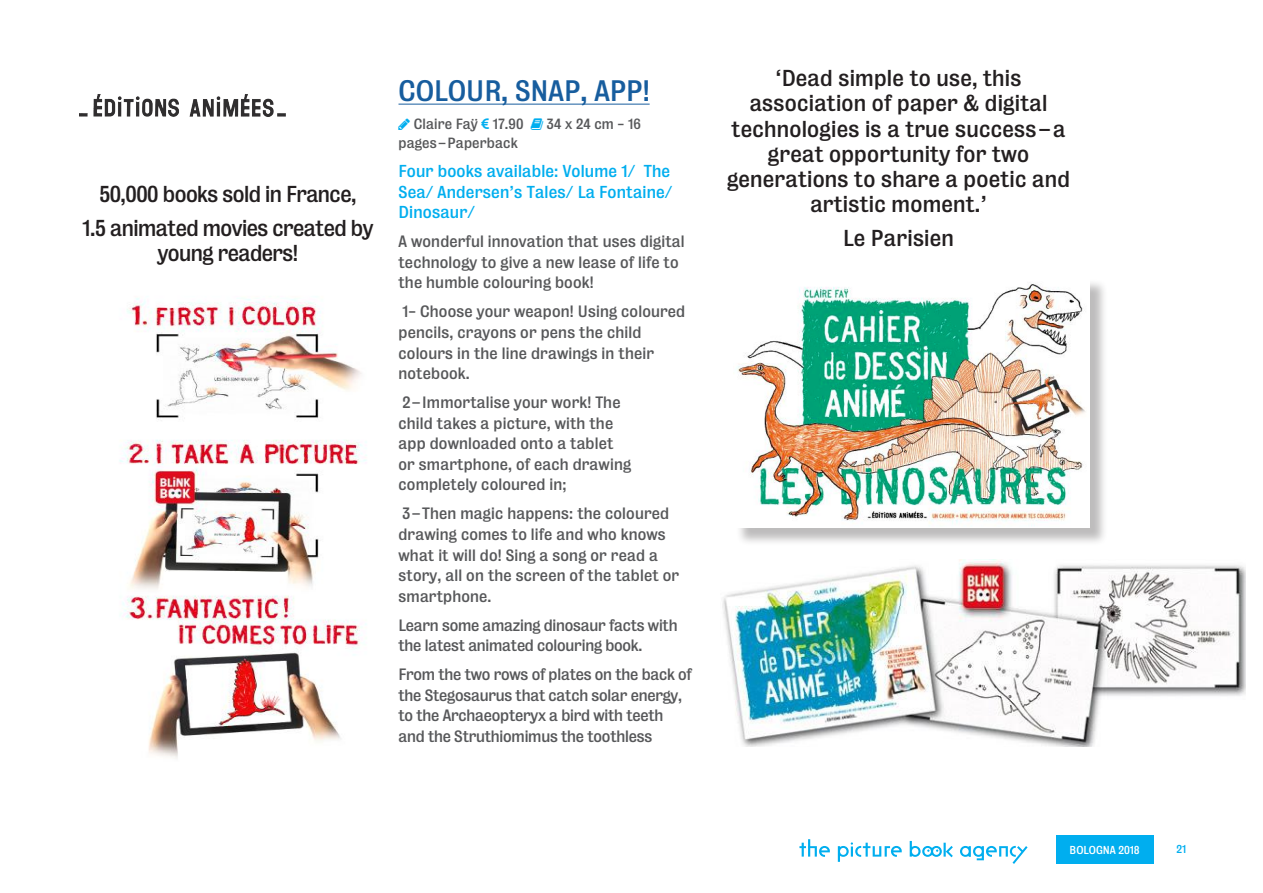
<style>
.page{position:relative;width:1263px;height:893px;background:#fff}
.page>*{position:absolute;margin:0;border:0;box-sizing:border-box;transform-origin:0 0}
.texte{font:27px "Bureau Grot Five Three";color:#175d9e}
.extraits_presse{font:21px/25.2px "Bureau Grot Five Three";letter-spacing:.01em;color:#231f20;text-align:center}
.extraits_presse-2{font:21px/25.2px "Bureau Grot Five Three";letter-spacing:-.025em;color:#231f20;text-align:center}
.cessions_droits{font:15.75px/20.5px "Bureau Grot Five Three";letter-spacing:.01em;color:#00aeef}
.texte-2{font:15px/20.5px "Bureau Grot Five Three";letter-spacing:.01em;color:#57585a}
.texte-3{font:15px/20.5px "Bureau Grot Five Three";letter-spacing:-.015em;color:#57585a}
.cessions_droits-2{font:15px/20.5px "Bureau Grot Five Three";letter-spacing:.01em;color:#57585a}
.infos_techniques{font:13.5px "Bureau Grot Five Three";letter-spacing:.01em;color:#57585a}
.t1{font:10.5px "Bureau Grot Five Three";color:#fff}
.t2{font:10.5px "Bureau Grot Five Three";color:#00aeef}
</style>
<div class="page">
<svg style="left:960px;top:846px;width:67px;height:18px"></svg>
<svg style="left:838px;top:842px;width:64px;height:20px"></svg>
<svg style="left:799px;top:839px;width:31px;height:18px"></svg>
<svg style="left:910px;top:841px;width:43px;height:16px"></svg>
<div style="left:1056px;top:836px;width:97px;height:28px;background:#00aeef"></div>
<hr style="left:398px;top:104px;width:252px;height:1px;background:#175d9e">
<img style="left:79px;top:94px;width:207px;height:23px">
<img style="left:119px;top:298px;width:248px;height:461px">
<div style="left:736px;top:279px;width:372px;height:268px;background:#231f20;opacity:.3"></div>
<img style="left:736px;top:279px;width:354px;height:249px">
<img style="left:722px;top:559px;width:523px;height:188px">
<p class="extraits_presse-2" style="left:99px;top:181px;width:259px">50,000 books sold in France,</p>
<p class="extraits_presse-2" style="left:82px;top:215px;width:293px">1.5 animated movies created by young readers!</p>
<p class="texte" style="left:398px;top:74px;width:253px">COLOUR, SNAP, APP!</p>
<p class="infos_techniques" style="left:414px;top:115px;width:111px">Claire Faÿ 17.90</p>
<p class="infos_techniques" style="left:547px;top:115px;width:96px">34 x 24 cm - 16</p>
<p class="infos_techniques" style="left:398px;top:135px;width:121px">pages –Paperback</p>
<p class="cessions_droits" style="left:398px;top:161px;width:275px">Four books available: Volume 1/ The<br>Sea/ Andersen’s Tales/ La Fontaine/<br>Dinosaur/</p>
<p class="cessions_droits-2" style="left:398px;top:231px;width:288px">A wonderful innovation that uses digital technology to give a new lease of life to the humble colouring book!</p>
<p class="texte-2" style="left:398px;top:301px;width:288px">1- Choose your weapon! Using coloured pencils, crayons or pens the child colours in the line drawings in their notebook.</p>
<p class="texte-2" style="left:398px;top:392px;width:234px">2 – Immortalise your work! The child takes a picture, with the app downloaded onto a tablet or smartphone, of each drawing completely coloured in;</p>
<p class="texte-2" style="left:398px;top:503px;width:282px">3 – Then magic happens: the coloured drawing comes to life and who knows what it will do! Sing a song or read a story, all on the screen of the tablet or smartphone.</p>
<p class="texte-3" style="left:398px;top:615px;width:281px">Learn some amazing dinosaur facts with the latest animated colouring book.</p>
<p class="texte-3" style="left:398px;top:664px;width:295px">From the two rows of plates on the back of the Stegosaurus that catch solar energy, to the Archaeopteryx a bird with teeth and the Struthiomimus the toothless</p>
<p class="extraits_presse" style="left:727px;top:66px;width:345px">‘Dead simple to use, this association of paper &amp; digital technologies is a true success –a great opportunity for two generations to share a poetic and artistic moment.’</p>
<p class="extraits_presse" style="left:843px;top:225px;width:112px">Le Parisien</p>
<p class="t1" style="left:1070px;top:844px;width:71px">BOLOGNA 2018</p>
<p class="t2" style="left:1177px;top:843px;width:11px">21</p>
</div>
